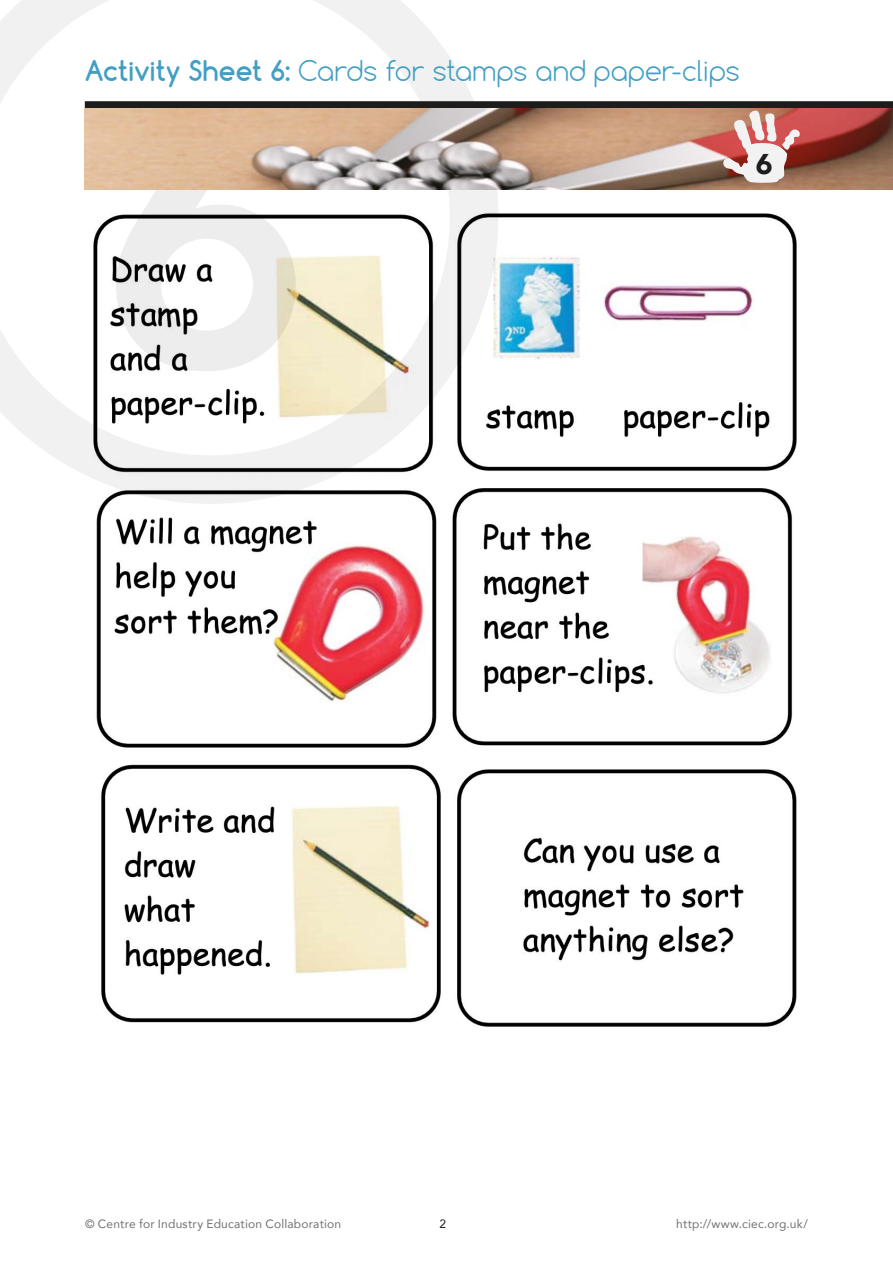
<style>
.page{position:relative;width:893px;height:1263px;background:#fff}
.page>*{position:absolute;margin:0;border:0;box-sizing:border-box;transform-origin:0 0}
.t1{font:900 28.5px "Avenir";color:#1d1d1b}
.t2{font:300 27px "Comfortaa";color:#419fc4}
.t3{font:12px "Avenir";letter-spacing:.015em;color:#707070}
.t4{font:12px "Avenir";color:#1d1d1b}
.s1{font-weight:700}
</style>
<div class="page">
<svg style="left:0;top:0;width:498px;height:475px"></svg>
<div style="left:85px;top:101px;width:808px;height:7px;background:#1d1d1b"></div>
<img style="left:85px;top:108px;width:808px;height:81px">
<svg style="left:722px;top:110px;width:79px;height:73px"></svg>
<img style="left:86px;top:204px;width:711px;height:823px">
<h2 class="t2" style="left:85px;top:53px;width:656px"><span class="s1">Activity Sheet 6:</span> Cards for stamps and paper-clips</h2>
<h1 class="t1" style="left:756px;top:139px;width:18px">6</h1>
<p class="t3" style="left:85px;top:1214px;width:258px">© Centre for Industry Education Collaboration</p>
<p class="t4" style="left:440px;top:1214px;width:8px">2</p>
<p class="t3" style="left:676px;top:1214px;width:133px">http://www.ciec.org.uk/</p>
</div>
